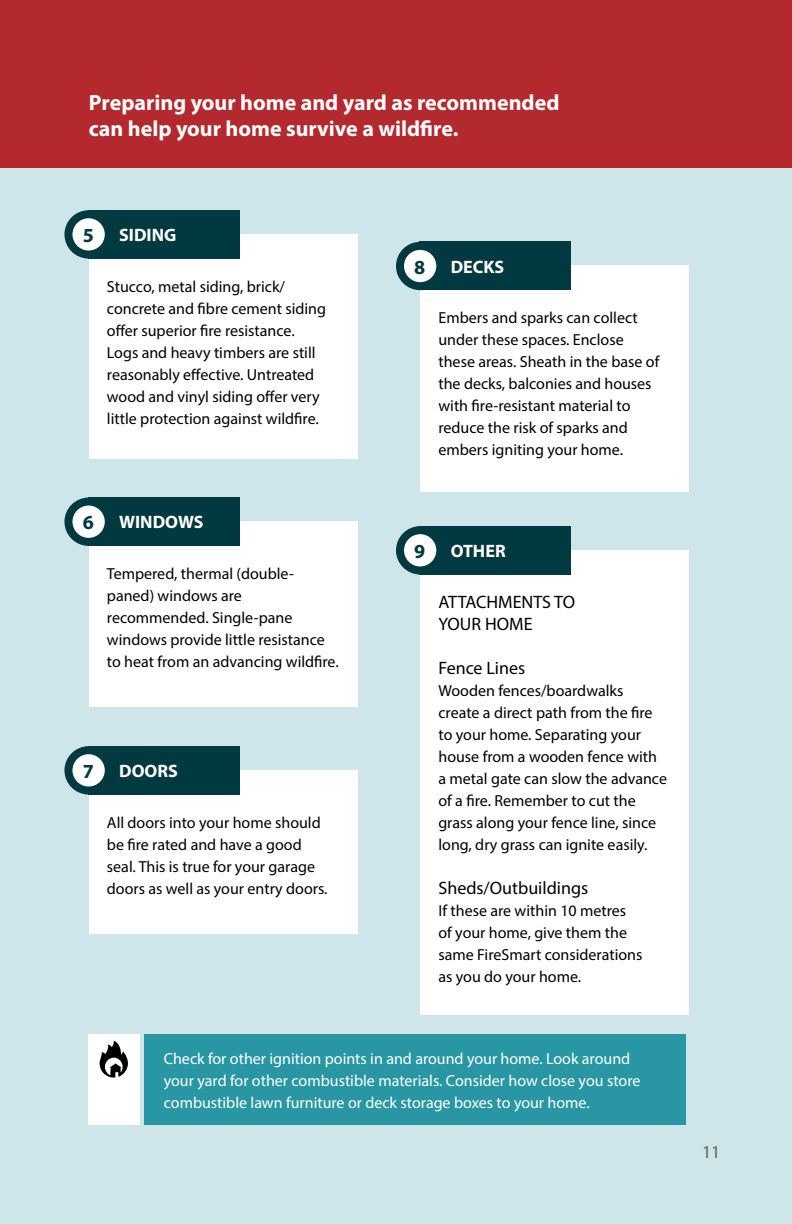
<style>
.page{position:relative;width:792px;height:1224px;background:#fff}
.page>*{position:absolute;margin:0;border:0;box-sizing:border-box;transform-origin:0 0}
.t1{font:700 22px/26.4px "Myriad Pro";color:#fff}
.t2{font:700 20px "Myriad Pro";color:#00393f}
.t3{font:18px/22px "Myriad Pro";color:#000}
.t4{font:700 18px "Myriad Pro";color:#fff}
.t5{font:18px "Myriad Pro";color:#636466}
.t6{font:16px/22px "Myriad Pro";color:#000}
.t7{font:16px/22px "Myriad Pro";color:#fff}
</style>
<div class="page">
<div style="left:0;top:167px;width:792px;height:1057px;background:#cee5ea"></div>
<div style="left:0;top:0;width:792px;height:167px;background:#b4292d"></div>
<div style="left:89px;top:234px;width:268px;height:224px;background:#fff"></div>
<div style="left:89px;top:521px;width:268px;height:186px;background:#fff"></div>
<div style="left:89px;top:770px;width:268px;height:164px;background:#fff"></div>
<div style="left:420px;top:266px;width:269px;height:226px;background:#fff"></div>
<div style="left:420px;top:550px;width:269px;height:465px;background:#fff"></div>
<div style="left:88px;top:210px;width:151px;height:48px;background:#00393f"></div>
<div style="left:88px;top:498px;width:151px;height:48px;background:#00393f"></div>
<div style="left:88px;top:746px;width:151px;height:48px;background:#00393f"></div>
<div style="left:420px;top:242px;width:151px;height:48px;background:#00393f"></div>
<div style="left:420px;top:526px;width:151px;height:48px;background:#00393f"></div>
<svg style="left:68px;top:214px;width:41px;height:41px"></svg>
<div style="left:64px;top:210px;width:49px;height:49px;border:8px solid #00393f;border-radius:50%"></div>
<svg style="left:68px;top:502px;width:41px;height:40px"></svg>
<div style="left:64px;top:498px;width:49px;height:48px;border:8px solid #00393f;border-radius:50%"></div>
<svg style="left:68px;top:750px;width:41px;height:41px"></svg>
<div style="left:64px;top:746px;width:49px;height:49px;border:8px solid #00393f;border-radius:50%"></div>
<svg style="left:400px;top:246px;width:40px;height:40px"></svg>
<div style="left:396px;top:242px;width:48px;height:48px;border:8px solid #00393f;border-radius:50%"></div>
<svg style="left:400px;top:530px;width:40px;height:40px"></svg>
<div style="left:396px;top:526px;width:48px;height:48px;border:8px solid #00393f;border-radius:50%"></div>
<div style="left:88px;top:1034px;width:51px;height:91px;background:#fff"></div>
<svg style="left:100px;top:1041px;width:28px;height:37px"></svg>
<div style="left:144px;top:1034px;width:542px;height:91px;background:#2897a3"></div>
<h1 class="t1" style="left:89px;top:88px;width:472px">Preparing your home and yard as recommended can help your home survive a wildfire.</h1>
<p class="t2" style="left:83px;top:222px;width:13px">5</p>
<p class="t4" style="left:119px;top:223px;width:59px">SIDING</p>
<p class="t2" style="left:414px;top:254px;width:13px">8</p>
<p class="t4" style="left:451px;top:255px;width:55px">DECKS</p>
<p class="t6" style="left:107px;top:275px;width:221px">Stucco, metal siding, brick/ concrete and fibre cement siding offer superior fire resistance.<br>Logs and heavy timbers are still reasonably effective. Untreated wood and vinyl siding offer very little protection against wildfire.</p>
<p class="t6" style="left:438px;top:307px;width:222px">Embers and sparks can collect under these spaces. Enclose these areas. Sheath in the base of the decks, balconies and houses with fire-resistant material to reduce the risk of sparks and embers igniting your home.</p>
<p class="t2" style="left:83px;top:509px;width:13px">6</p>
<p class="t4" style="left:119px;top:511px;width:86px">WINDOWS</p>
<p class="t2" style="left:414px;top:538px;width:13px">9</p>
<p class="t4" style="left:451px;top:539px;width:56px">OTHER</p>
<p class="t6" style="left:107px;top:562px;width:233px">Tempered, thermal (double&shy;paned) windows are recommended. Single-pane windows provide little resistance to heat from an advancing wildfire.</p>
<p class="t2" style="left:83px;top:758px;width:13px">7</p>
<p class="t4" style="left:119px;top:759px;width:60px">DOORS</p>
<p class="t6" style="left:107px;top:811px;width:222px">All doors into your home should be fire rated and have a good seal. This is true for your garage doors as well as your entry doors.</p>
<p class="t3" style="left:438px;top:590px;width:138px">ATTACHMENTS TO<br>YOUR HOME</p>
<p class="t3" style="left:438px;top:656px;width:88px">Fence Lines</p>
<p class="t6" style="left:438px;top:679px;width:230px">Wooden fences/boardwalks create a direct path from the fire to your home. Separating your house from a wooden fence with a metal gate can slow the advance of a fire. Remember to cut the grass along your fence line, since long, dry grass can ignite easily.</p>
<p class="t3" style="left:438px;top:876px;width:151px">Sheds/Outbuildings</p>
<p class="t6" style="left:438px;top:899px;width:205px">If these are within 10 metres of your home, give them the same FireSmart considerations as you do your home.</p>
<p class="t7" style="left:164px;top:1048px;width:478px">Check for other ignition points in and around your home. Look around your yard for other combustible materials. Consider how close you store combustible lawn furniture or deck storage boxes to your home.</p>
<p class="t5" style="left:702px;top:1141px;width:20px">11</p>
</div>
